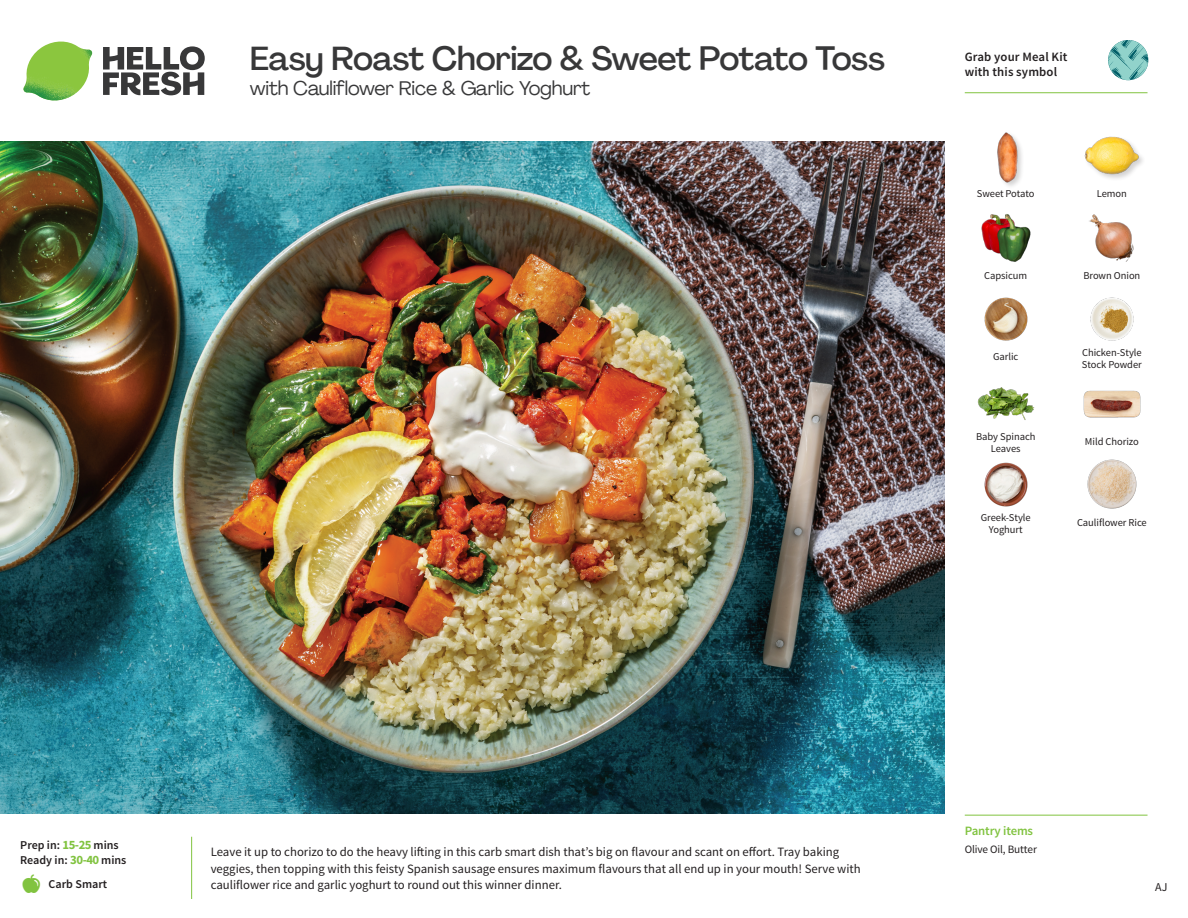
<style>
.page{position:relative;width:1188px;height:918px;background:#fff}
.page>*{position:absolute;margin:0;border:0;box-sizing:border-box;transform-origin:0 0}
._15_Titel_UK{font:500 33px "Agrandir";letter-spacing:-.02em;color:#383839}
._15_Titel_UK-2{font:19.5px "Agrandir";letter-spacing:-.01em;color:#383839}
.Step_6_Text_AU{font:12.75px/16.5px "Source Sans Pro";color:#231f20}
.t1{font:600 12.75px/15px "Source Sans Pro";letter-spacing:.01em;color:#231f20}
._04_Headers_Front{font:600 12.75px "Source Sans Pro";letter-spacing:-.01em;color:#81c340}
._04_Intro{font:600 12px "Source Sans Pro";color:#231f20}
.t2{font:12px "Source Sans Pro";color:#231f20}
._05_Pantry{font:11.25px "Source Sans Pro";letter-spacing:-.01em;color:#231f20}
._18_FRONT_ingredient{font:10.5px/12px "Source Sans Pro";letter-spacing:-.005em;color:#231f20;text-align:center}
.s1{font-weight:700;font-size:12.75px;color:#81c340}
</style>
<div class="page">
<svg style="left:103px;top:46px;width:102px;height:49px"></svg>
<img style="left:23px;top:42px;width:69px;height:59px">
<img style="left:0;top:142px;width:945px;height:672px">
<img style="left:1090px;top:297px;width:44px;height:44px">
<img style="left:1083px;top:390px;width:58px;height:28px">
<img style="left:977px;top:387px;width:57px;height:33px">
<img style="left:984px;top:462px;width:44px;height:45px">
<img style="left:984px;top:297px;width:44px;height:44px">
<img style="left:981px;top:214px;width:50px;height:48px">
<img style="left:1089px;top:214px;width:45px;height:48px">
<div style="left:996px;top:131px;width:28px;height:58px;background:#231f20;opacity:.2"></div>
<img style="left:996px;top:131px;width:28px;height:54px">
<img style="left:1084px;top:136px;width:57px;height:43px">
<img style="left:1087px;top:460px;width:50px;height:49px">
<svg style="left:1091px;top:40px;width:58px;height:54px"></svg>
<hr style="left:965px;top:815px;width:183px;height:1px;background:#81c340">
<hr style="left:965px;top:92px;width:183px;height:1px;background:#81c340">
<p class="_15_Titel_UK" style="left:250px;top:38px;width:637px">Easy Roast Chorizo &amp; Sweet Potato Toss</p>
<p class="_15_Titel_UK-2" style="left:250px;top:76px;width:342px">with Cauliflower Rice &amp; Garlic Yoghurt</p>
<p class="t1" style="left:965px;top:50px;width:104px">Grab your Meal Kit with this symbol</p>
<p class="_18_FRONT_ingredient" style="left:977px;top:188px;width:59px">Sweet Potato</p>
<p class="_18_FRONT_ingredient" style="left:1097px;top:188px;width:32px">Lemon</p>
<p class="_18_FRONT_ingredient" style="left:984px;top:270px;width:45px">Capsicum</p>
<p class="_18_FRONT_ingredient" style="left:1083px;top:270px;width:58px">Brown Onion</p>
<p class="_18_FRONT_ingredient" style="left:993px;top:351px;width:27px">Garlic</p>
<p class="_18_FRONT_ingredient" style="left:1082px;top:346px;width:61px;text-align:left">Chicken-Style<br>Stock Powder</p>
<p class="_18_FRONT_ingredient" style="left:976px;top:431px;width:61px">Baby Spinach<br>Leaves</p>
<p class="_18_FRONT_ingredient" style="left:1085px;top:435px;width:55px">Mild Chorizo</p>
<p class="_18_FRONT_ingredient" style="left:981px;top:512px;width:51px">Greek-Style<br>Yoghurt</p>
<p class="_18_FRONT_ingredient" style="left:1077px;top:516px;width:71px">Cauliflower Rice</p>
<p class="_04_Intro" style="left:20px;top:838px;width:100px">Prep in: <span class="s1">15-25</span> mins</p>
<p class="_04_Intro" style="left:20px;top:853px;width:108px">Ready in: <span class="s1">30-40</span> mins</p>
<p class="Step_6_Text_AU" style="left:211px;top:844px;width:652px">Leave it up to chorizo to do the heavy lifting in this carb smart dish that’s big on flavour and scant on effort. Tray baking veggies, then topping with this feisty Spanish sausage ensures maximum flavours that all end up in your mouth! Serve with</p>
<p class="_04_Intro" style="left:49px;top:876px;width:60px">Carb Smart</p>
<p class="Step_6_Text_AU" style="left:211px;top:877px;width:353px">cauliflower rice and garlic yoghurt to round out this winner dinner.</p>
<p class="_04_Headers_Front" style="left:965px;top:822px;width:70px">Pantry items</p>
<p class="_05_Pantry" style="left:965px;top:842px;width:74px">Olive Oil, Butter</p>
<p class="t2" style="left:1155px;top:879px;width:14px">AJ</p>
</div>
